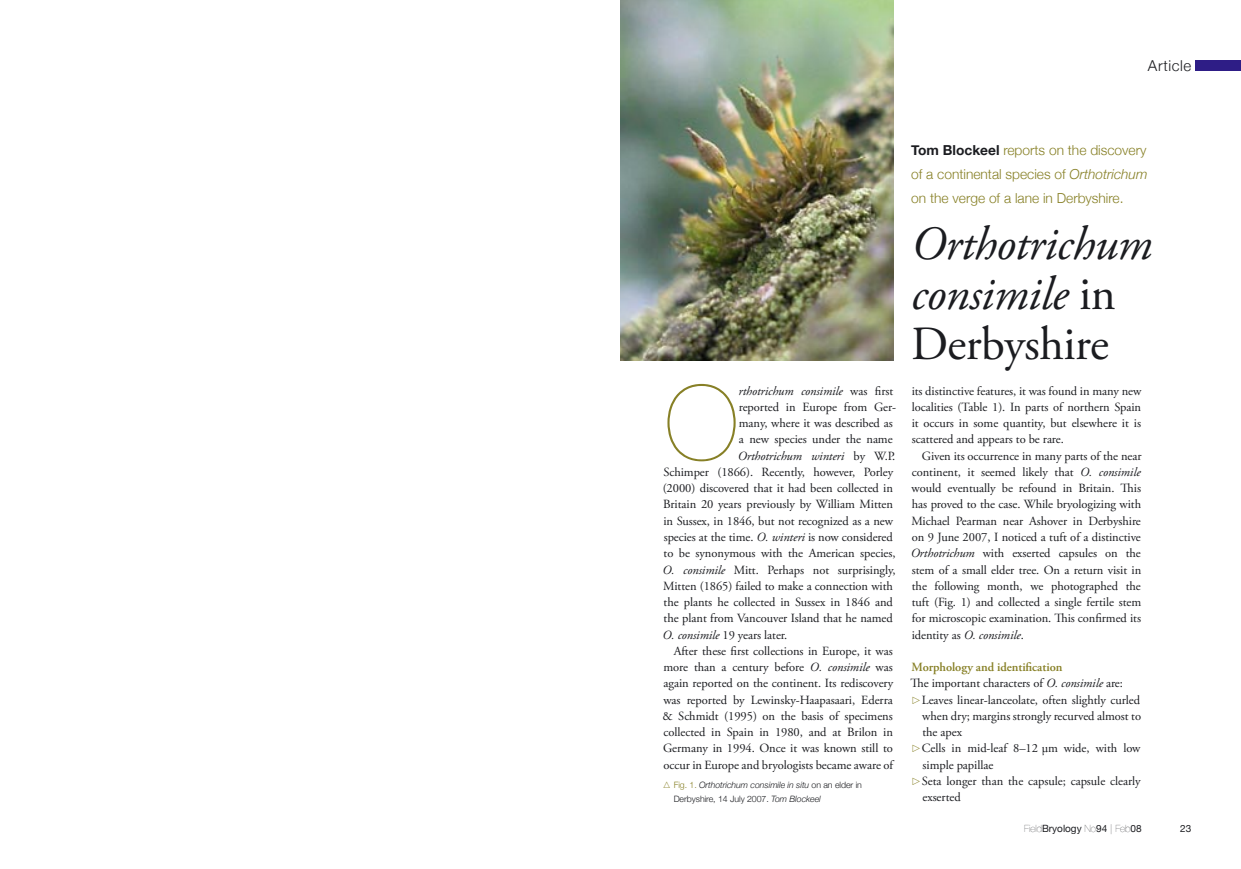
<style>
.page{position:relative;width:1241px;height:869px;background:#fff}
.page>*{position:absolute;margin:0;border:0;box-sizing:border-box;transform-origin:0 0}
.t1{font:200 103.5px "Helvetica Neue";color:#878026}
.t2{font:italic 47.5px/50px "Adobe Garamond Pro";letter-spacing:-.01em;color:#1b1c20}
.t3{font:300 15px "Helvetica Neue";letter-spacing:.04em;color:#1b1c20}
.t4{font:300 13.75px/23.8px "Helvetica Neue";color:#878026;text-align:justify}
.t5{font:12.5px/16.2px "Adobe Garamond Pro";letter-spacing:-.005em;color:#1b1c20;text-align:justify}
.t6{font:italic 12.5px "Adobe Garamond Pro";letter-spacing:-.005em;color:#1b1c20}
.t7{font:600 12.5px "Adobe Garamond Pro";letter-spacing:-.005em;color:#878026}
.t8{font:10px "Helvetica Neue";color:#1b1c20}
.t9{font:italic 300 8.75px/13.8px "Helvetica Neue";letter-spacing:-.005em;color:#1b1c20}
.s1{font-style:normal}
.s2{font-style:italic}
.s3{font-style:normal;color:#878026}
.s4{font-weight:700;color:#1b1c20}
.s5{font-weight:200}
</style>
<div class="page">
<img style="left:620px;top:0;width:273px;height:360px">
<div style="left:1194px;top:60px;width:46px;height:11px;background:#2e1d86"></div>
<p class="t3" style="left:1147px;top:56px;width:45px">Article</p>
<h1 class="t1" style="left:664px;top:363px;width:76px">O</h1>
<p class="t6" style="left:738px;top:383px;width:156px">rthotrichum consimile <span class="s1">was first</span></p>
<p class="t5" style="left:738px;top:399px;width:159px">reported in Europe from Ger-</p>
<p class="t5" style="left:738px;top:415px;width:155px">many, where it was described as</p>
<p class="t5" style="left:738px;top:431px;width:155px">a new species under the name</p>
<p class="t6" style="left:737px;top:448px;width:159px">Orthotrichum winteri <span class="s1">by W.P.</span></p>
<p class="t5" style="left:663px;top:464px;width:231px">Schimper (1866). Recently, however, Porley</p>
<p class="t5" style="left:662px;top:480px;width:232px">(2000) discovered that it had been collected in</p>
<p class="t5" style="left:663px;top:496px;width:231px">Britain 20 years previously by William Mitten</p>
<p class="t5" style="left:663px;top:513px;width:231px">in Sussex, in 1846, but not recognized as a new</p>
<p class="t5" style="left:663px;top:529px;width:231px">species at the time. <span class="s2">O. winteri</span> is now considered</p>
<p class="t5" style="left:663px;top:545px;width:233px">to be synonymous with the American species,</p>
<p class="t5" style="left:662px;top:561px;width:234px"><span class="s2">O. consimile</span> Mitt. Perhaps not surprisingly,</p>
<p class="t5" style="left:663px;top:578px;width:231px">Mitten (1865) failed to make a connection with</p>
<p class="t5" style="left:663px;top:594px;width:231px">the plants he collected in Sussex in 1846 and</p>
<p class="t5" style="left:663px;top:610px;width:231px">the plant from Vancouver Island that he named</p>
<p class="t5" style="left:662px;top:626px;width:126px"><span class="s2">O. consimile</span> 19 years later.</p>
<p class="t5" style="left:673px;top:643px;width:221px">After these first collections in Europe, it was</p>
<p class="t5" style="left:663px;top:659px;width:231px">more than a century before <span class="s2">O. consimile</span> was</p>
<p class="t5" style="left:663px;top:675px;width:231px">again reported on the continent. Its rediscovery</p>
<p class="t5" style="left:663px;top:691px;width:231px">was reported by Lewinsky-Haapasaari, Ederra</p>
<p class="t5" style="left:662px;top:708px;width:232px">&amp; Schmidt (1995) on the basis of specimens</p>
<p class="t5" style="left:663px;top:724px;width:231px">collected in Spain in 1980, and at Brilon in</p>
<p class="t5" style="left:663px;top:740px;width:231px">Germany in 1994. Once it was known still to</p>
<p class="t5" style="left:663px;top:756px;width:231px">occur in Europe and bryologists became aware of</p>
<p class="t9" style="left:673px;top:777px;width:190px"><span class="s3">Fig. 1.</span> Orthotrichum consimile in situ <span class="s1">on an elder in<br>Derbyshire, 14 July 2007.</span> Tom Blockeel</p>
<p class="t4" style="left:911px;top:138px;width:238px"><span class="s4">Tom Blockeel</span> reports on the discovery of a continental species of <span class="s2">Orthotrichum </span>on the verge of a lane in Derbyshire.</p>
<h2 class="t2" style="left:911px;top:220px;width:242px">Orthotrichum consimile <span class="s1">in<br>Derbyshire</span></h2>
<p class="t5" style="left:911px;top:383px;width:231px">its distinctive features, it was found in many new localities (Table 1). In parts of northern Spain it occurs in some quantity, but elsewhere it is scattered and appears to be rare.</p>
<p class="t5" style="left:910px;top:448px;width:232px;text-indent:11px">Given its occurrence in many parts of the near continent, it seemed likely that <span class="s2">O. consimile </span>would eventually be refound in Britain. This has proved to the case. While bryologizing with Michael Pearman near Ashover in Derbyshire on 9 June 2007, I noticed a tuft of a distinctive <span class="s2">Orthotrichum</span> with exserted capsules on the stem of a small elder tree. On a return visit in the following month, we photographed the tuft (Fig. 1) and collected a single fertile stem for microscopic examination. This confirmed its identity as <span class="s2">O. consimile</span>.</p>
<p class="t7" style="left:911px;top:659px;width:152px">Morphology and identification</p>
<p class="t5" style="left:910px;top:675px;width:214px">The important characters of <span class="s2">O. consimile</span> are:</p>
<p class="t5" style="left:921px;top:691px;width:220px">Leaves linear-lanceolate, often slightly curled</p>
<p class="t5" style="left:922px;top:708px;width:220px">when dry; margins strongly recurved almost to</p>
<p class="t5" style="left:922px;top:724px;width:41px">the apex</p>
<p class="t5" style="left:921px;top:740px;width:220px">Cells in mid-leaf 8–12 µm wide, with low</p>
<p class="t5" style="left:922px;top:756px;width:72px">simple papillae</p>
<p class="t5" style="left:921px;top:773px;width:220px">Seta longer than the capsule; capsule clearly</p>
<p class="t5" style="left:922px;top:789px;width:40px">exserted</p>
<p class="t8" style="left:1024px;top:822px;width:119px"><span class="s5">Field</span>Bryology <span class="s5">No</span>94 <span class="s5">| Feb</span>08</p>
<p class="t8" style="left:1179px;top:822px;width:13px">23</p>
</div>
